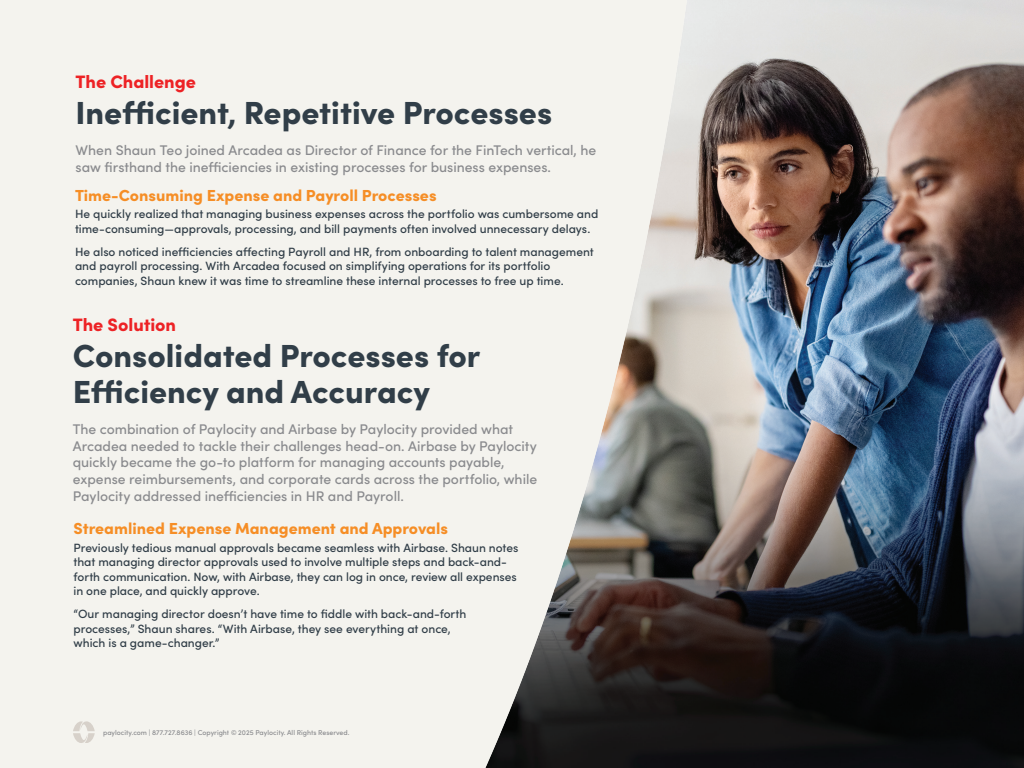
<style>
.page{position:relative;width:1024px;height:768px;background:#fff}
.page>*{position:absolute;margin:0;border:0;box-sizing:border-box;transform-origin:0 0}
.t1{font:900 32px/36px "Sofia Pro";color:#313e48}
.t2{font:900 18px "Sofia Pro";letter-spacing:-.005em;color:#ed2225}
.t3{font:900 16px "Sofia Pro";color:#f68e26}
.t4{font:500 14px/16.8px "Sofia Pro";letter-spacing:-.005em;color:#8a8b8e}
.t5{font:500 12px/14.4px "Sofia Pro";letter-spacing:-.005em;color:#313e48}
.t6{font:500 7px "Sofia Pro";color:#8a8b8e}
</style>
<div class="page">
<img style="left:0;top:0;width:1024px;height:768px">
<svg style="left:73px;top:721px;width:22px;height:22px"></svg>
<h2 class="t2" style="left:76px;top:68px;width:122px">The Challenge</h2>
<h1 class="t1" style="left:76px;top:92px;width:478px">Inefficient, Repetitive Processes</h1>
<p class="t4" style="left:76px;top:141px;width:522px">When Shaun Teo joined Arcadea as Director of Finance for the FinTech vertical, he saw firsthand the inefficiencies in existing processes for business expenses.</p>
<h3 class="t3" style="left:75px;top:182px;width:363px">Time-Consuming Expense and Payroll Processes</h3>
<p class="t5" style="left:75px;top:206px;width:525px">He quickly realized that managing business expenses across the portfolio was cumbersome and time-consuming—approvals, processing, and bill payments often involved unnecessary delays.</p>
<p class="t5" style="left:75px;top:244px;width:520px">He also noticed inefficiencies affecting Payroll and HR, from onboarding to talent management and payroll processing. With Arcadea focused on simplifying operations for its portfolio companies, Shaun knew it was time to streamline these internal processes to free up time.</p>
<h2 class="t2" style="left:73px;top:311px;width:105px">The Solution</h2>
<h1 class="t1" style="left:73px;top:335px;width:409px">Consolidated Processes for<br>Efficiency and Accuracy</h1>
<p class="t4" style="left:73px;top:420px;width:466px">The combination of Paylocity and Airbase by Paylocity provided what Arcadea needed to tackle their challenges head-on. Airbase by Paylocity quickly became the go-to platform for managing accounts payable, expense reimbursements, and corporate cards across the portfolio, while Paylocity addressed inefficiencies in HR and Payroll.</p>
<h3 class="t3" style="left:73px;top:516px;width:376px">Streamlined Expense Management and Approvals</h3>
<p class="t5" style="left:73px;top:540px;width:447px">Previously tedious manual approvals became seamless with Airbase. Shaun notes that managing director approvals used to involve multiple steps and back-and&shy;forth communication. Now, with Airbase, they can log in once, review all expenses in one place, and quickly approve.</p>
<p class="t5" style="left:73px;top:606px;width:394px">“Our managing director doesn’t have time to fiddle with back-and-forth processes,” Shaun shares. “With Airbase, they see everything at once, which is a game-changer.”</p>
<p class="t6" style="left:103px;top:727px;width:248px">paylocity.com | 877.727.8636 | Copyright © 2025 Paylocity. All Rights Reserved.</p>
</div>
